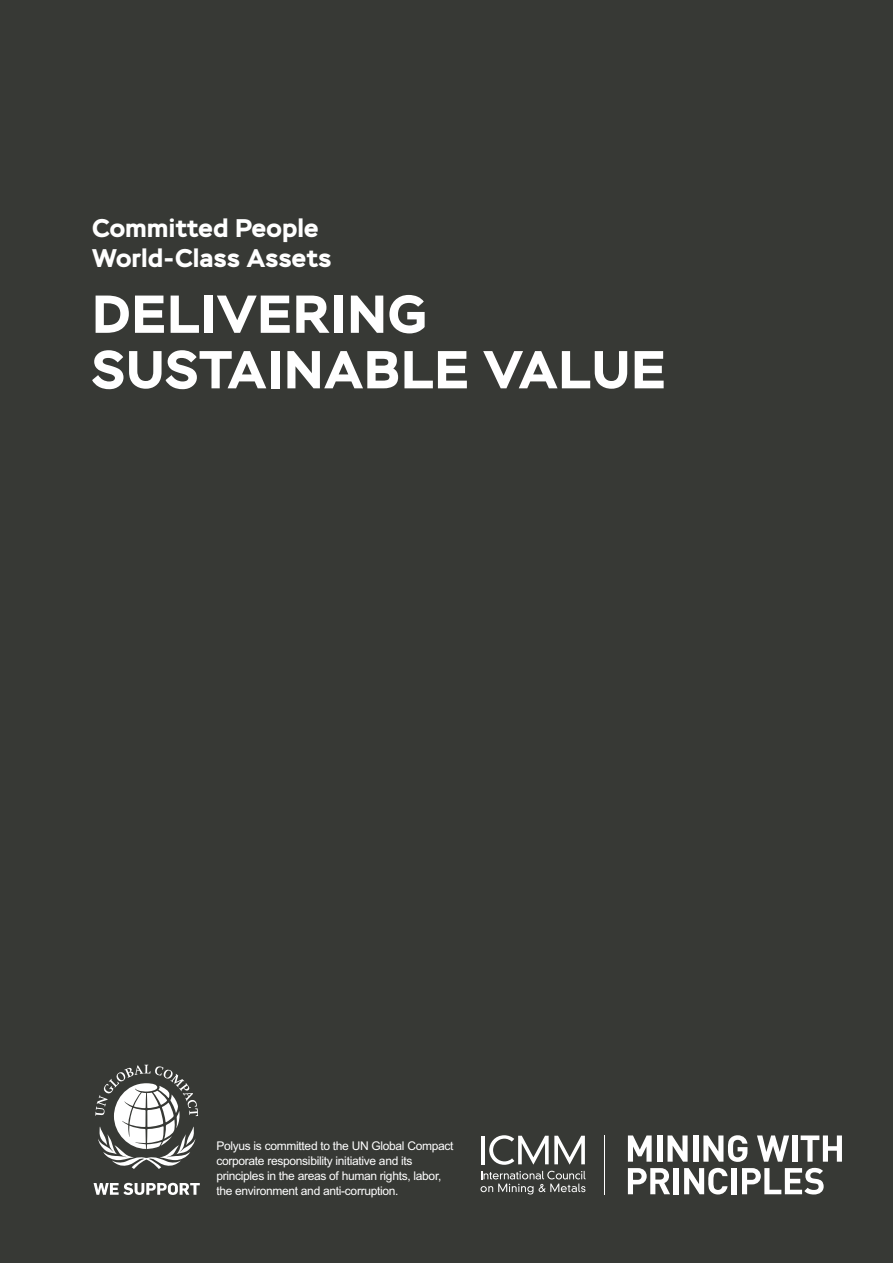
<style>
.page{position:relative;width:893px;height:1263px;background:#373935}
.page>*{position:absolute;margin:0;border:0;box-sizing:border-box;transform-origin:0 0}
.t1{font:700 53.25px/55.5px "Stem";letter-spacing:.02em;color:#fff}
.t2{font:700 25.5px/30px "Stem";letter-spacing:.02em;color:#fff}
.t3{font:12px/15px "Arial MT Std";letter-spacing:-.025em;color:#fff}
</style>
<div class="page">
<svg style="left:94px;top:1183px;width:106px;height:12px"></svg>
<svg style="left:95px;top:1065px;width:103px;height:104px"></svg>
<hr style="left:481px;top:1136px;width:4px;height:28px;background:#fff">
<svg style="left:489px;top:1135px;width:96px;height:30px"></svg>
<svg style="left:480px;top:1171px;width:106px;height:23px"></svg>
<svg style="left:628px;top:1135px;width:24px;height:27px"></svg>
<div style="left:657px;top:1135px;width:5px;height:27px;background:#fff"></div>
<svg style="left:667px;top:1135px;width:21px;height:27px"></svg>
<div style="left:693px;top:1135px;width:5px;height:27px;background:#fff"></div>
<svg style="left:703px;top:1135px;width:44px;height:27px"></svg>
<svg style="left:757px;top:1135px;width:32px;height:27px"></svg>
<div style="left:792px;top:1135px;width:5px;height:27px;background:#fff"></div>
<svg style="left:801px;top:1135px;width:41px;height:27px"></svg>
<svg style="left:628px;top:1168px;width:42px;height:26px"></svg>
<div style="left:674px;top:1168px;width:5px;height:26px;background:#fff"></div>
<svg style="left:684px;top:1168px;width:44px;height:26px"></svg>
<div style="left:731px;top:1168px;width:6px;height:26px;background:#fff"></div>
<svg style="left:742px;top:1168px;width:82px;height:26px"></svg>
<hr style="left:604px;top:1136px;width:1px;height:59px;background:#fff">
<h2 class="t2" style="left:92px;top:213px;width:241px">Committed People<br>World-Class Assets</h2>
<h1 class="t1" style="left:92px;top:286px;width:575px">DELIVERING<br>SUSTAINABLE VALUE</h1>
<p class="t3" style="left:216px;top:1138px;width:239px">Polyus is committed to the UN Global Compact corporate responsibility initiative and its principles in the areas of human rights, labor, the environment and anti-corruption.</p>
</div>
